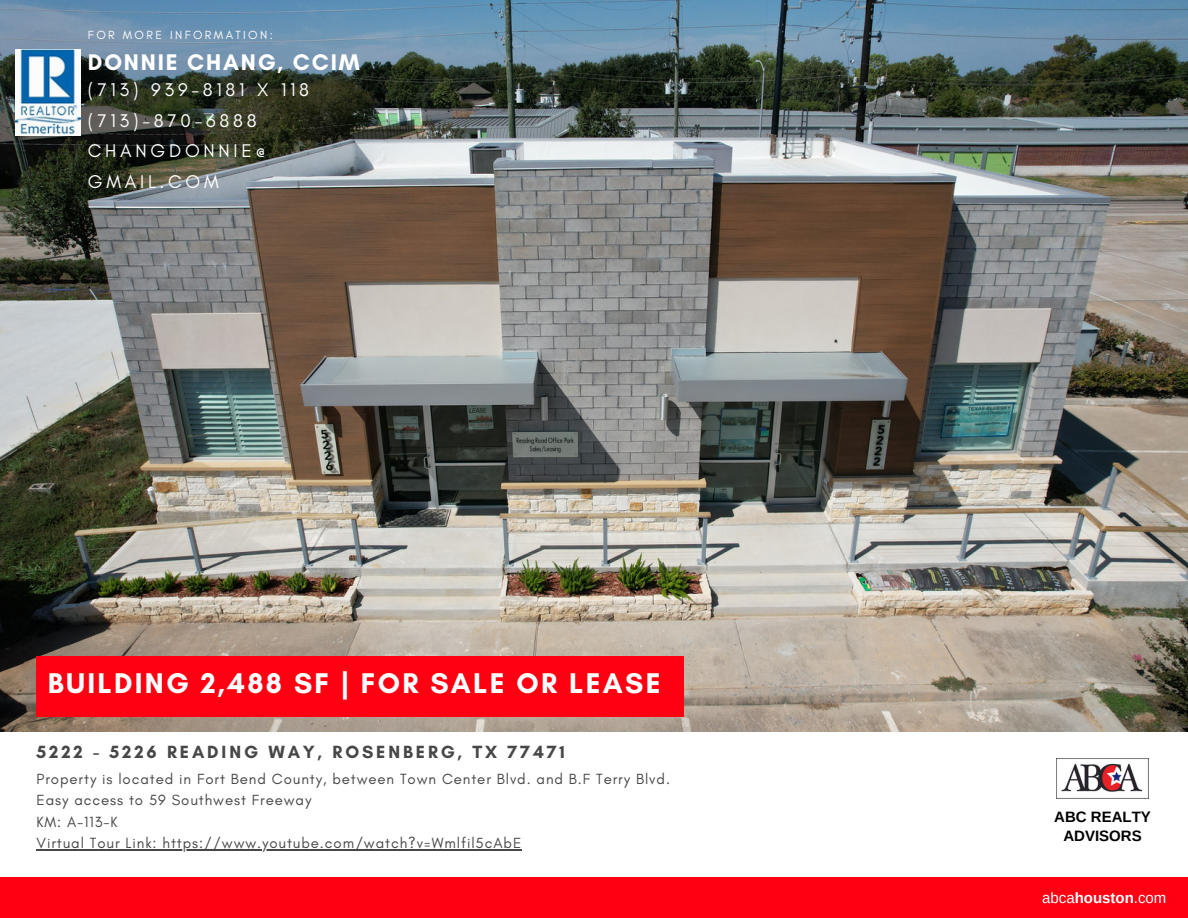
<style>
.page{position:relative;width:1188px;height:918px;background:#fff}
.page>*{position:absolute;margin:0;border:0;box-sizing:border-box;transform-origin:0 0}
.t1{font:700 28.95px "Glacial Indifference";letter-spacing:.08em;color:#fff}
.t2{font:700 23.1px "Glacial Indifference";letter-spacing:.08em;color:#fff}
.t3{font:18.75px/30.5px "Glacial Indifference";letter-spacing:.2em;color:#fff}
.t4{font:700 18px "Glacial Indifference";letter-spacing:.16em;color:#474747}
.t5{font:15px/21.3px "Glacial Indifference";letter-spacing:.06em;color:#474747}
.t6{font:700 15px/19.2px "Arimo";color:#000;text-align:center}
.t7{font:15px "Arimo";color:#fff}
.t8{font:12px "Glacial Indifference";letter-spacing:.2em;color:#fff}
.s1{font-weight:700}
</style>
<div class="page">
<div style="left:0;top:877px;width:1188px;height:41px;background:#ff0013"></div>
<img style="left:1057px;top:759px;width:92px;height:39px">
<img style="left:0;top:0;width:1188px;height:731px">
<div style="left:37px;top:656px;width:647px;height:61px;background:#ff0013"></div>
<img style="left:15px;top:50px;width:65px;height:85px">
<hr style="left:37px;top:849px;width:485px;height:1px;background:#474747">
<h5 class="t8" style="left:88px;top:27px;width:186px">FOR MORE INFORMATION:</h5>
<h2 class="t2" style="left:88px;top:48px;width:274px">DONNIE CHANG, CCIM</h2>
<p class="t3" style="left:88px;top:75px;width:223px">(713) 939-8181 X 118 (713)-870-6888<br>CHANGDONNIE@<br>GMAIL.COM</p>
<h6 class="t1" style="left:48px;top:666px;width:615px">BUILDING 2,488 SF | FOR SALE OR LEASE</h6>
<h1 class="t4" style="left:37px;top:741px;width:530px">5222 - 5226 READING WAY, ROSENBERG, TX 77471</h1>
<h2 class="t5" style="left:37px;top:768px;width:635px">Property is located in Fort Bend County, between Town Center Blvd. and B.F Terry Blvd.<br>Easy access to 59 Southwest Freeway<br>KM: A-113-K</h2>
<h4 class="t5" style="left:37px;top:832px;width:486px">Virtual Tour Link: https://www.youtube.com/watch?v=Wmlfil5cAbE</h4>
<h6 class="t6" style="left:1054px;top:807px;width:98px">ABC REALTY<br>ADVISORS</h6>
<h3 class="t7" style="left:1042px;top:889px;width:126px">abca<span class="s1">houston</span>.com</h3>
</div>
